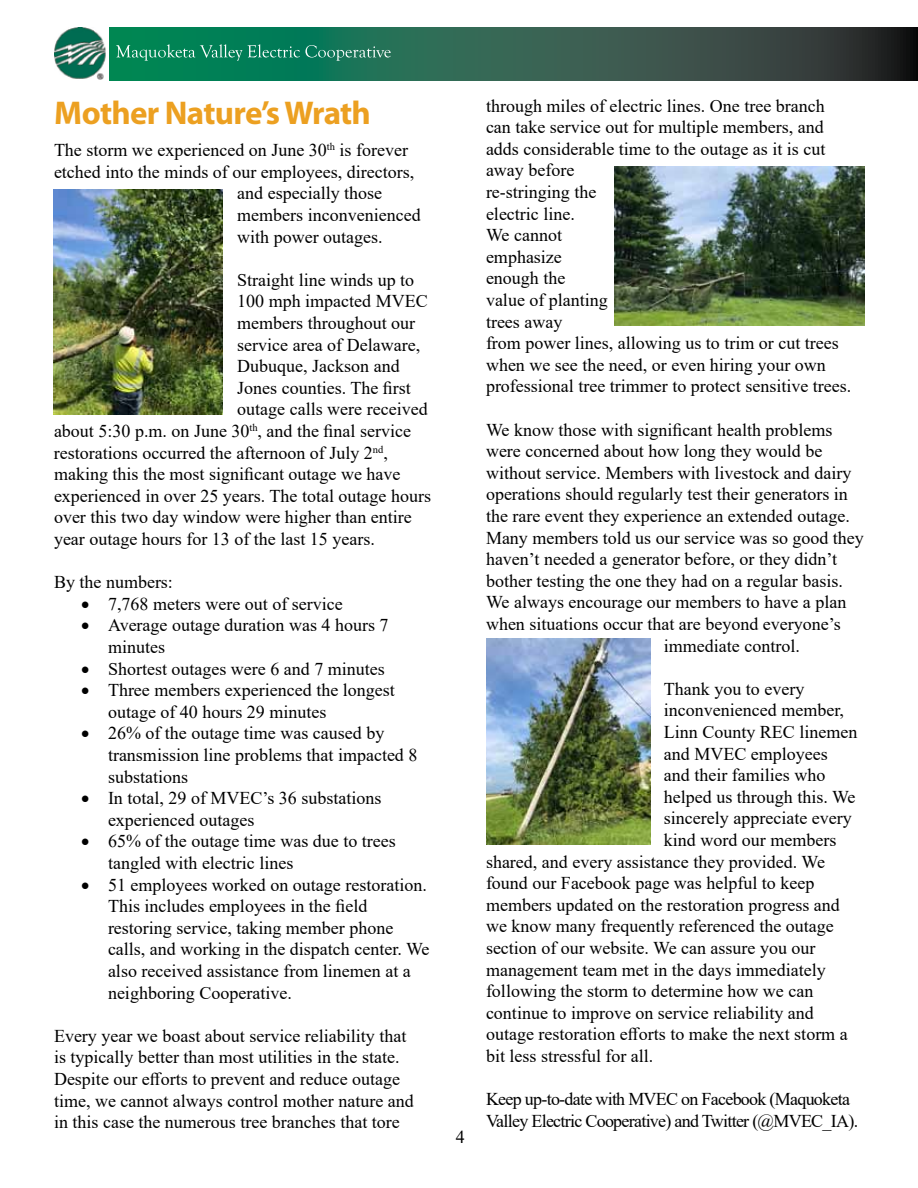
<style>
.page{position:relative;width:918px;height:1188px;background:#fff}
.page>*{position:absolute;margin:0;border:0;box-sizing:border-box;transform-origin:0 0}
.t1{font:700 33px "Myriad Pro";letter-spacing:-.02em;color:#eca021}
.t2{font:18px/21.6px "Times New Roman";color:#000}
.t3{font:18px/21.6px "Times New Roman";letter-spacing:-.04em;color:#000}
</style>
<div class="page">
<svg style="left:110px;top:27px;width:808px;height:54px;background:#275c4a"></svg>
<svg style="left:116px;top:44px;width:275px;height:17px;background:#2a8f6e"></svg>
<img style="left:54px;top:27px;width:52px;height:53px">
<img style="left:54px;top:189px;width:169px;height:225px">
<img style="left:615px;top:167px;width:250px;height:158px">
<img style="left:486px;top:639px;width:164px;height:206px">
<h1 class="t1" style="left:54px;top:91px;width:318px">Mother Nature’s Wrath</h1>
<p class="t2" style="left:54px;top:139px;width:356px">The storm we experienced on June 30<sup>th</sup> is forever</p>
<p class="t2" style="left:54px;top:160px;width:362px">etched into the minds of our employees, directors,</p>
<p class="t2" style="left:237px;top:182px;width:146px">and especially those</p>
<p class="t2" style="left:237px;top:204px;width:185px">members inconvenienced</p>
<p class="t2" style="left:237px;top:225px;width:147px">with power outages.</p>
<p class="t2" style="left:237px;top:268px;width:179px">Straight line winds up to</p>
<p class="t2" style="left:237px;top:290px;width:192px">100 mph impacted MVEC</p>
<p class="t2" style="left:237px;top:312px;width:179px">members throughout our</p>
<p class="t2" style="left:237px;top:333px;width:184px">service area of Delaware,</p>
<p class="t2" style="left:237px;top:355px;width:164px">Dubuque, Jackson and</p>
<p class="t2" style="left:237px;top:376px;width:175px">Jones counties. The first</p>
<p class="t2" style="left:237px;top:398px;width:192px">outage calls were received</p>
<p class="t2" style="left:54px;top:420px;width:359px">about 5:30 p.m. on June 30<sup>th</sup>, and the final service</p>
<p class="t2" style="left:54px;top:441px;width:335px">restorations occurred the afternoon of July 2<sup>nd</sup>,</p>
<p class="t2" style="left:54px;top:463px;width:348px">making this the most significant outage we have</p>
<p class="t2" style="left:54px;top:484px;width:379px">experienced in over 25 years. The total outage hours</p>
<p class="t2" style="left:54px;top:506px;width:359px">over this two day window were higher than entire</p>
<p class="t2" style="left:54px;top:528px;width:322px">year outage hours for 13 of the last 15 years.</p>
<p class="t2" style="left:54px;top:571px;width:120px">By the numbers:</p>
<p class="t2" style="left:81px;top:592px;width:263px">• 7,768 meters were out of service</p>
<p class="t2" style="left:108px;top:614px;width:282px;text-indent:-27px">• Average outage duration was 4 hours 7 minutes</p>
<p class="t2" style="left:81px;top:657px;width:305px">• Shortest outages were 6 and 7 minutes</p>
<p class="t2" style="left:108px;top:679px;width:288px;text-indent:-27px">• Three members experienced the longest outage of 40 hours 29 minutes</p>
<p class="t2" style="left:108px;top:722px;width:311px;text-indent:-27px">• 26% of the outage time was caused by transmission line problems that impacted 8 substations</p>
<p class="t2" style="left:108px;top:787px;width:275px;text-indent:-27px">• In total, 29 of MVEC’s 36 substations experienced outages</p>
<p class="t2" style="left:108px;top:830px;width:289px;text-indent:-27px">• 65% of the outage time was due to trees tangled with electric lines</p>
<p class="t2" style="left:108px;top:873px;width:323px;text-indent:-27px">• 51 employees worked on outage restoration.<br>This includes employees in the field restoring service, taking member phone calls, and working in the dispatch center. We also received assistance from linemen at a neighboring Cooperative.</p>
<p class="t2" style="left:54px;top:1024px;width:361px">Every year we boast about service reliability that is typically better than most utilities in the state.<br>Despite our efforts to prevent and reduce outage time, we cannot always control mother nature and in this case the numerous tree branches that tore</p>
<p class="t2" style="left:456px;top:1125px;width:10px">4</p>
<p class="t2" style="left:486px;top:94px;width:367px">through miles of electric lines. One tree branch can take service out for multiple members, and adds considerable time to the outage as it is cut away before<br>re-stringing the<br>electric line.<br>We cannot<br>emphasize<br>enough the<br>value of planting<br>trees away<br>from power lines, allowing us to trim or cut trees when we see the need, or even hiring your own professional tree trimmer to protect sensitive trees.</p>
<p class="t2" style="left:486px;top:418px;width:348px">We know those with significant health problems</p>
<p class="t2" style="left:486px;top:440px;width:338px">were concerned about how long they would be</p>
<p class="t2" style="left:486px;top:461px;width:367px">without service. Members with livestock and dairy</p>
<p class="t2" style="left:486px;top:483px;width:363px">operations should regularly test their generators in</p>
<p class="t2" style="left:486px;top:505px;width:365px">the rare event they experience an extended outage.</p>
<p class="t2" style="left:486px;top:526px;width:379px">Many members told us our service was so good they</p>
<p class="t2" style="left:486px;top:548px;width:353px">haven’t needed a generator before, or they didn’t</p>
<p class="t2" style="left:486px;top:569px;width:358px">bother testing the one they had on a regular basis.</p>
<p class="t2" style="left:486px;top:591px;width:362px">We always encourage our members to have a plan</p>
<p class="t2" style="left:486px;top:613px;width:356px">when situations occur that are beyond everyone’s</p>
<p class="t2" style="left:664px;top:634px;width:137px">immediate control.</p>
<p class="t2" style="left:664px;top:677px;width:142px">Thank you to every</p>
<p class="t2" style="left:664px;top:699px;width:182px">inconvenienced member,</p>
<p class="t2" style="left:664px;top:721px;width:195px">Linn County REC linemen</p>
<p class="t2" style="left:664px;top:742px;width:165px">and MVEC employees</p>
<p class="t2" style="left:664px;top:764px;width:163px">and their families who</p>
<p class="t2" style="left:664px;top:785px;width:193px">helped us through this. We</p>
<p class="t2" style="left:664px;top:807px;width:189px">sincerely appreciate every</p>
<p class="t2" style="left:664px;top:829px;width:174px">kind word our members</p>
<p class="t2" style="left:486px;top:850px;width:341px">shared, and every assistance they provided. We</p>
<p class="t2" style="left:486px;top:872px;width:330px">found our Facebook page was helpful to keep</p>
<p class="t2" style="left:486px;top:893px;width:355px">members updated on the restoration progress and</p>
<p class="t2" style="left:486px;top:915px;width:349px">we know many frequently referenced the outage</p>
<p class="t2" style="left:486px;top:937px;width:331px">section of our website. We can assure you our</p>
<p class="t2" style="left:486px;top:958px;width:341px">management team met in the days immediately</p>
<p class="t2" style="left:486px;top:980px;width:329px">following the storm to determine how we can</p>
<p class="t2" style="left:486px;top:1001px;width:329px">continue to improve on service reliability and</p>
<p class="t2" style="left:486px;top:1023px;width:363px">outage restoration efforts to make the next storm a</p>
<p class="t2" style="left:486px;top:1045px;width:169px">bit less stressful for all.</p>
<p class="t3" style="left:486px;top:1088px;width:374px">Keep up-to-date with MVEC on Facebook (Maquoketa<br>Valley Electric Cooperative) and Twitter (@MVEC_IA).</p>
</div>
